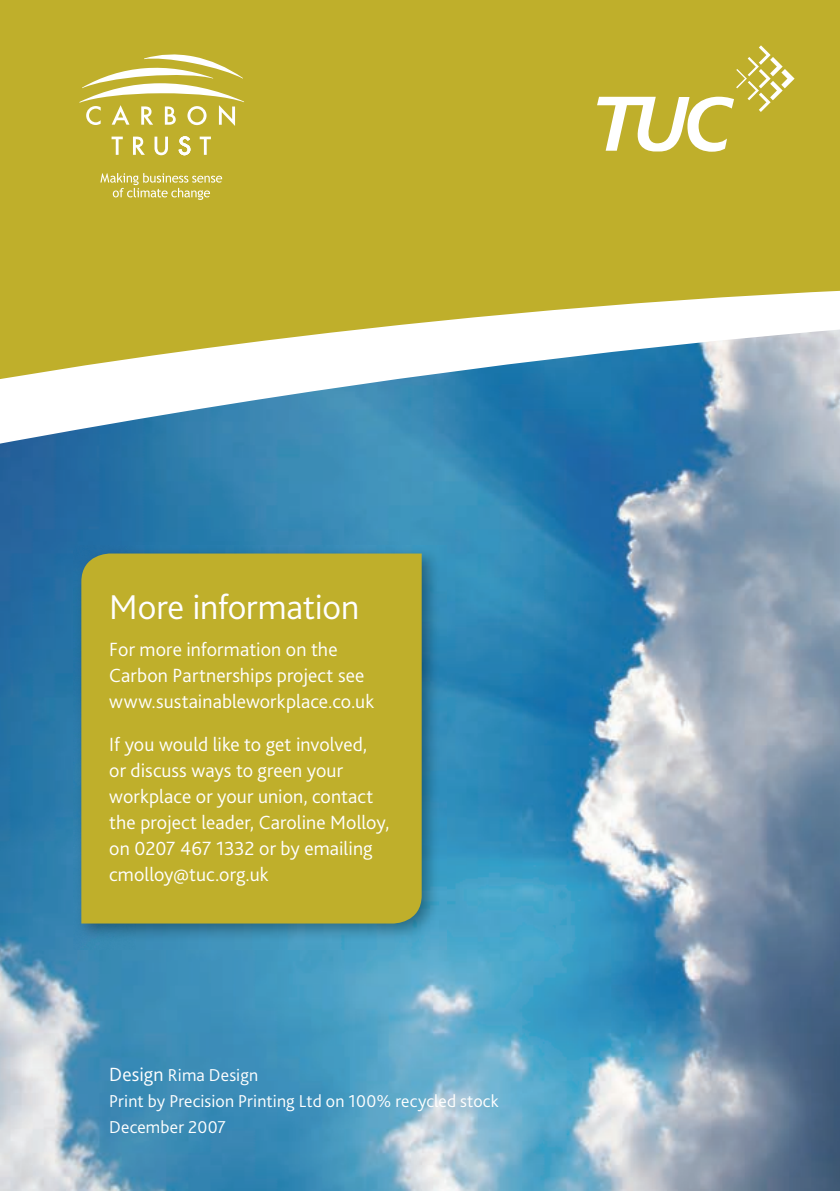
<style>
.page{position:relative;width:840px;height:1191px;background:#fff}
.page>*{position:absolute;margin:0;border:0;box-sizing:border-box;transform-origin:0 0}
.t1{font:300 36px "Bliss 2";letter-spacing:-.01em;color:#fff}
.t2{font:300 20px/26px "Bliss 2";color:#fff}
.t3{font:300 18px/26px "Bliss 2";letter-spacing:.005em;color:#fff}
.s1{font-size:20px}
</style>
<div class="page">
<div style="left:0;top:0;width:839px;height:420px;background:#bfaf2b"></div>
<img style="left:0;top:447px;width:839px;height:744px">
<img style="left:74px;top:546px;width:372px;height:403px">
<div style="left:81px;top:553px;width:340px;height:370px;background:#bfaf2b"></div>
<svg style="left:0;top:290px;width:839px;height:157px"></svg>
<svg style="left:597px;top:45px;width:197px;height:107px"></svg>
<svg style="left:133px;top:136px;width:12px;height:19px"></svg>
<svg style="left:111px;top:137px;width:12px;height:18px"></svg>
<svg style="left:199px;top:137px;width:12px;height:18px"></svg>
<svg style="left:154px;top:137px;width:14px;height:18px"></svg>
<svg style="left:178px;top:136px;width:12px;height:19px"></svg>
<svg style="left:79px;top:54px;width:165px;height:72px"></svg>
<svg style="left:100px;top:173px;width:122px;height:27px"></svg>
<h1 class="t1" style="left:109px;top:592px;width:251px">More information</h1>
<p class="t2" style="left:109px;top:638px;width:266px">For more information on the<br>Carbon Partnerships project see www.sustainableworkplace.co.uk</p>
<p class="t2" style="left:109px;top:733px;width:281px">If you would like to get involved,<br>or discuss ways to green your workplace or your union, contact the project leader, Caroline Molloy, on 0207 467 1332 or by emailing cmolloy@tuc.org.uk</p>
<p class="t3" style="left:109px;top:1063px;width:390px"><span class="s1">Design</span> Rima Design<br>Print by Precision Printing Ltd on 100% recycled stock<br>December 2007</p>
</div>
